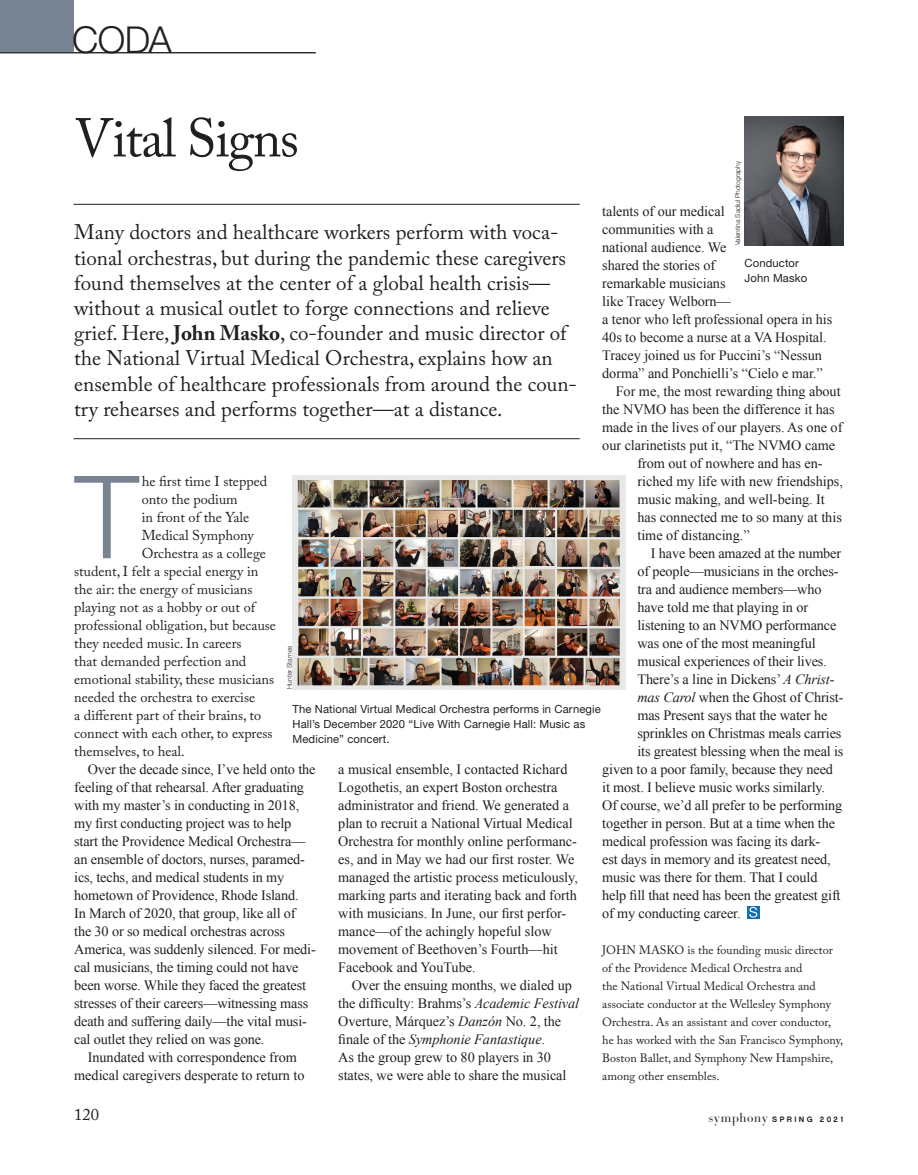
<style>
.page{position:relative;width:918px;height:1175px;background:#fff}
.page>*{position:absolute;margin:0;border:0;box-sizing:border-box;transform-origin:0 0}
.dept_body_w_drop_cap{font:300 115.05px "Helvetica Neue";color:#778391}
.dept_title{font:54px "Adobe Caslon Pro";letter-spacing:-.03em;color:#231f20}
.author_bio{font:300 37.2px "Helvetica Neue";color:#231f20}
.dept_deck{font:21px/25.2px "Adobe Caslon Pro";color:#231f20}
.t1{font:16.5px "Adobe Caslon Pro";color:#231f20}
.dept_body{font:14.25px/18px "Times New Roman";letter-spacing:-.01em;color:#231f20}
.dept_body_w_drop_cap-2{font:14.25px "Adobe Caslon Pro";color:#231f20}
.author_bio-2{font:12px/18px "Adobe Caslon Pro";letter-spacing:.005em;color:#231f20}
.t2{font:11.25px/15px "Helvetica Neue";letter-spacing:.01em;color:#231f20}
.t3{font:7.8px "Chalet New York Nineteen Sixty";letter-spacing:.3em;color:#231f20}
.credit{font:300 6.75px "Helvetica Neue";color:#231f20}
.s1{font-style:italic}
.s2{font-weight:700}
.s3{font-family:"Bauer Bodoni";font-size:12.75px}
</style>
<div class="page">
<hr style="left:74px;top:204px;width:506px;height:1px;background:#231f20">
<hr style="left:74px;top:438px;width:506px;height:1px;background:#231f20">
<div style="left:0;top:0;width:74px;height:52px;background:#778391"></div>
<hr style="left:0;top:52px;width:316px;height:1px;background:#231f20">
<div style="left:747px;top:906px;width:13px;height:12px;background:#126db7"></div>
<svg style="left:749px;top:906px;width:8px;height:11px"></svg>
<img style="left:293px;top:476px;width:332px;height:213px">
<img style="left:745px;top:117px;width:99px;height:128px">
<p class="author_bio" style="left:72px;top:17px;width:101px">CODA</p>
<p class="dept_title" style="left:74px;top:106px;width:226px">Vital Signs</p>
<p class="credit" style="left:733px;top:245px;width:86px;rotate:-90deg">Valentina Sadiul Photography</p>
<p class="dept_body" style="left:602px;top:202px;width:232px">talents of our medical<br>communities with a<br>national audience. We<br>shared the stories of<br>remarkable musicians<br>like Tracey Welborn—<br>a tenor who left professional opera in his<br>40s to become a nurse at a VA Hospital.<br>Tracey joined us for Puccini’s “Nessun dorma” and Ponchielli’s “Cielo e mar.”</p>
<p class="dept_body" style="left:616px;top:382px;width:226px">For me, the most rewarding thing about</p>
<p class="dept_body" style="left:602px;top:400px;width:234px">the NVMO has been the difference it has</p>
<p class="dept_body" style="left:602px;top:418px;width:242px">made in the lives of our players. As one of</p>
<p class="dept_body" style="left:602px;top:436px;width:234px">our clarinetists put it, “The NVMO came</p>
<p class="dept_body" style="left:637px;top:454px;width:187px">from out of nowhere and has en-</p>
<p class="dept_body" style="left:637px;top:472px;width:207px">riched my life with new friendships,</p>
<p class="dept_body" style="left:637px;top:490px;width:189px">music making, and well-being. It</p>
<p class="dept_body" style="left:637px;top:508px;width:206px">has connected me to so many at this</p>
<p class="dept_body" style="left:637px;top:526px;width:114px">time of distancing.”</p>
<p class="dept_body" style="left:651px;top:544px;width:192px">I have been amazed at the number</p>
<p class="dept_body" style="left:637px;top:562px;width:203px">of people—musicians in the orches-</p>
<p class="dept_body" style="left:637px;top:580px;width:186px">tra and audience members—who</p>
<p class="dept_body" style="left:637px;top:598px;width:172px">have told me that playing in or</p>
<p class="dept_body" style="left:637px;top:616px;width:201px">listening to an NVMO performance</p>
<p class="dept_body" style="left:637px;top:634px;width:180px">was one of the most meaningful</p>
<p class="dept_body" style="left:637px;top:652px;width:191px">musical experiences of their lives.</p>
<p class="dept_body" style="left:637px;top:670px;width:199px">There’s a line in Dickens’ <span class="s1">A Christ-</span></p>
<p class="dept_body" style="left:637px;top:688px;width:207px"><span class="s1">mas Carol</span> when the Ghost of Christ-</p>
<p class="dept_body" style="left:637px;top:706px;width:192px">mas Present says that the water he</p>
<p class="dept_body" style="left:637px;top:724px;width:205px">sprinkles on Christmas meals carries</p>
<p class="dept_body" style="left:637px;top:742px;width:208px">its greatest blessing when the meal is</p>
<p class="dept_body" style="left:602px;top:760px;width:232px">given to a poor family, because they need</p>
<p class="dept_body" style="left:602px;top:778px;width:224px">it most. I believe music works similarly.</p>
<p class="dept_body" style="left:602px;top:796px;width:242px">Of course, we’d all prefer to be performing</p>
<p class="dept_body" style="left:602px;top:814px;width:234px">together in person. But at a time when the</p>
<p class="dept_body" style="left:602px;top:832px;width:220px">medical profession was facing its dark-</p>
<p class="dept_body" style="left:602px;top:850px;width:230px">est days in memory and its greatest need,</p>
<p class="dept_body" style="left:602px;top:868px;width:217px">music was there for them. That I could</p>
<p class="dept_body" style="left:602px;top:886px;width:240px">help fill that need has been the greatest gift</p>
<p class="dept_body" style="left:602px;top:904px;width:140px">of my conducting career.</p>
<p class="author_bio-2" style="left:602px;top:941px;width:242px">JOHN MASKO is the founding music director of the Providence Medical Orchestra and<br>the National Virtual Medical Orchestra and associate conductor at the Wellesley Symphony Orchestra. As an assistant and cover conductor, he has worked with the San Francisco Symphony, Boston Ballet, and Symphony New Hampshire, among other ensembles.</p>
<p class="dept_deck" style="left:74px;top:219px;width:504px">Many doctors and healthcare workers perform with voca&shy;tional orchestras, but during the pandemic these caregivers found themselves at the center of a global health crisis— without a musical outlet to forge connections and relieve grief. Here, <span class="s2">John Masko</span>, co-founder and music director of the National Virtual Medical Orchestra, explains how an ensemble of healthcare professionals from around the coun&shy;try rehearses and performs together—at a distance.</p>
<p class="t2" style="left:745px;top:255px;width:64px">Conductor<br>John Masko</p>
<p class="dept_body_w_drop_cap" style="left:75px;top:447px;width:65px">T</p>
<p class="dept_body_w_drop_cap-2" style="left:142px;top:473px;width:127px">he first time I stepped</p>
<p class="dept_body_w_drop_cap-2" style="left:142px;top:491px;width:98px">onto the podium</p>
<p class="dept_body_w_drop_cap-2" style="left:142px;top:509px;width:109px">in front of the Yale</p>
<p class="dept_body_w_drop_cap-2" style="left:142px;top:527px;width:114px">Medical Symphony</p>
<p class="dept_body_w_drop_cap-2" style="left:142px;top:545px;width:126px">Orchestra as a college</p>
<p class="dept_body_w_drop_cap-2" style="left:74px;top:563px;width:186px">student, I felt a special energy in</p>
<p class="dept_body_w_drop_cap-2" style="left:74px;top:581px;width:180px">the air: the energy of musicians</p>
<p class="dept_body_w_drop_cap-2" style="left:74px;top:599px;width:182px">playing not as a hobby or out of</p>
<p class="dept_body_w_drop_cap-2" style="left:74px;top:617px;width:203px">professional obligation, but because</p>
<p class="dept_body_w_drop_cap-2" style="left:74px;top:635px;width:169px">they needed music. In careers</p>
<p class="dept_body_w_drop_cap-2" style="left:74px;top:653px;width:174px">that demanded perfection and</p>
<p class="dept_body_w_drop_cap-2" style="left:74px;top:671px;width:201px">emotional stability, these musicians</p>
<p class="dept_body_w_drop_cap-2" style="left:74px;top:689px;width:183px">needed the orchestra to exercise</p>
<p class="dept_body_w_drop_cap-2" style="left:74px;top:707px;width:188px">a different part of their brains, to</p>
<p class="dept_body_w_drop_cap-2" style="left:74px;top:725px;width:200px">connect with each other, to express</p>
<p class="dept_body_w_drop_cap-2" style="left:74px;top:743px;width:112px">themselves, to heal.</p>
<p class="dept_body" style="left:74px;top:760px;width:243px;text-indent:14px">Over the decade since, I’ve held onto the feeling of that rehearsal. After graduating with my master’s in conducting in 2018, my first conducting project was to help start the Providence Medical Orchestra— an ensemble of doctors, nurses, paramed&shy;ics, techs, and medical students in my hometown of Providence, Rhode Island.<br>In March of 2020, that group, like all of the 30 or so medical orchestras across America, was suddenly silenced. For medi&shy;cal musicians, the timing could not have been worse. While they faced the greatest stresses of their careers—witnessing mass death and suffering daily—the vital musi&shy;cal outlet they relied on was gone.</p>
<p class="dept_body" style="left:74px;top:1048px;width:232px;text-align:center">Inundated with correspondence from medical caregivers desperate to return to</p>
<p class="credit" style="left:285px;top:689px;width:45px;rotate:-90deg">Hunter Starnes</p>
<p class="t2" style="left:293px;top:701px;width:310px">The National Virtual Medical Orchestra performs in Carnegie<br>Hall’s December 2020 “Live With Carnegie Hall: Music as<br>Medicine” concert.</p>
<p class="dept_body" style="left:338px;top:760px;width:241px">a musical ensemble, I contacted Richard Logothetis, an expert Boston orchestra administrator and friend. We generated a plan to recruit a National Virtual Medical Orchestra for monthly online performanc&shy;es, and in May we had our first roster. We managed the artistic process meticulously, marking parts and iterating back and forth with musicians. In June, our first perfor&shy;mance—of the achingly hopeful slow movement of Beethoven’s Fourth—hit Facebook and YouTube.</p>
<p class="dept_body" style="left:338px;top:976px;width:242px;text-indent:14px">Over the ensuing months, we dialed up the difficulty: Brahms’s <span class="s1">Academic Festival </span>Overture, Márquez’s <span class="s1">Danzón</span> No. 2, the finale of the <span class="s1">Symphonie Fantastique</span>.<br>As the group grew to 80 players in 30 states, we were able to share the musical</p>
<p class="t1" style="left:74px;top:1104px;width:26px">120</p>
<p class="t3" style="left:709px;top:1114px;width:137px"><span class="s3">symphony</span> SPRING 2021</p>
</div>
